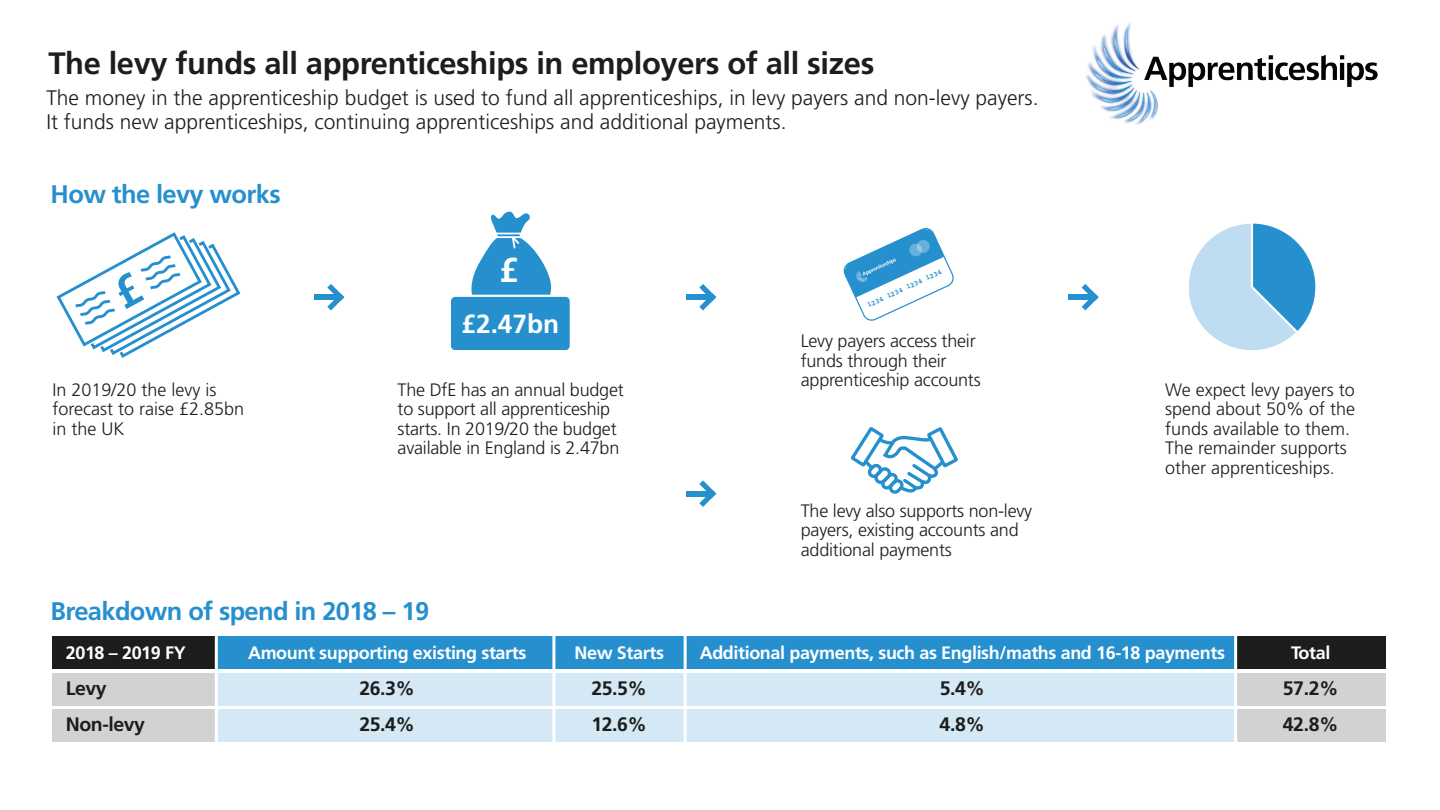
<style>
.page{position:relative;width:1440px;height:810px;background:#fff}
.page>*{position:absolute;margin:0;border:0;box-sizing:border-box;transform-origin:0 0}
.t1{font:700 44.47px "Frutiger";color:#2690ce}
.t2{font:700 34.5px "Frutiger";color:#fff}
.t3{font:700 30.9px "Frutiger";letter-spacing:-.01em;color:#1d1d1b}
.t4{font:700 26.25px "Frutiger";color:#fff}
.t5{font:700 25.5px "Frutiger";letter-spacing:-.025em;color:#2690ce}
.t6{font:300 21px/24px "Frutiger";color:#1d1d1b}
.t7{font:700 19.5px/36px "Frutiger";letter-spacing:-.02em;color:#1d1d1b}
.t8{font:300 18px/19.5px "Frutiger";letter-spacing:-.01em;color:#1d1d1b}
.t9{font:700 18px "Frutiger";letter-spacing:-.02em;color:#fff}
.t10{font:700 7.12px "Courier";color:#2690ce}
</style>
<div class="page">
<svg style="left:56px;top:232px;width:185px;height:126px"></svg>
<div style="left:314px;top:295px;width:24px;height:5px;background:#2690ce"></div>
<svg style="left:327px;top:284px;width:17px;height:26px"></svg>
<div style="left:686px;top:295px;width:24px;height:5px;background:#2690ce"></div>
<svg style="left:699px;top:284px;width:17px;height:26px"></svg>
<div style="left:686px;top:491px;width:24px;height:5px;background:#2690ce"></div>
<svg style="left:699px;top:480px;width:17px;height:27px"></svg>
<div style="left:1068px;top:295px;width:24px;height:5px;background:#2690ce"></div>
<svg style="left:1082px;top:284px;width:17px;height:26px"></svg>
<svg style="left:451px;top:211px;width:119px;height:140px"></svg>
<svg style="left:843px;top:228px;width:111px;height:93px"></svg>
<div style="left:183px;top:636px;width:1053px;height:33px;background:#2690ce"></div>
<div style="left:216px;top:673px;width:1020px;height:32px;background:#d4e9f5"></div>
<div style="left:216px;top:709px;width:1020px;height:33px;background:#d4e9f5"></div>
<div style="left:1236px;top:636px;width:150px;height:33px;background:#1d1d1b"></div>
<div style="left:1236px;top:673px;width:150px;height:32px;background:#d2d2d2"></div>
<div style="left:1236px;top:709px;width:150px;height:33px;background:#d2d2d2"></div>
<div style="left:52px;top:636px;width:164px;height:33px;background:#1d1d1b"></div>
<div style="left:52px;top:673px;width:164px;height:32px;background:#d2d2d2"></div>
<div style="left:52px;top:709px;width:164px;height:33px;background:#d2d2d2"></div>
<hr style="left:1234px;top:635px;width:3px;height:108px;background:#fff">
<hr style="left:684px;top:635px;width:3px;height:108px;background:#fff">
<hr style="left:552px;top:635px;width:3px;height:108px;background:#fff">
<hr style="left:215px;top:635px;width:3px;height:108px;background:#fff">
<svg style="left:850px;top:427px;width:108px;height:67px"></svg>
<div style="left:1187px;top:222px;width:129px;height:129px;background:#beddf0;border-radius:50%"></div>
<svg style="left:1250px;top:222px;width:66px;height:114px"></svg>
<img style="left:1086px;top:22px;width:292px;height:103px">
<h3 class="t3" style="left:48px;top:45px;width:828px">The levy funds all apprenticeships in employers of all sizes</h3>
<p class="t6" style="left:46px;top:86px;width:994px">The money in the apprenticeship budget is used to fund all apprenticeships, in levy payers and non-levy payers.<br>It funds new apprenticeships, continuing apprenticeships and additional payments.</p>
<h3 class="t5" style="left:51px;top:180px;width:232px">How the levy works</h3>
<h1 class="t1" style="left:111px;top:286px;width:54px;rotate:-29deg">£££££</h1>
<p class="t8" style="left:52px;top:380px;width:193px">In 2019/20 the levy is forecast to raise £2.85bn in the UK</p>
<h2 class="t2" style="left:499px;top:250px;width:21px">£</h2>
<h3 class="t4" style="left:462px;top:308px;width:99px">£2.47bn</h3>
<p class="t8" style="left:398px;top:380px;width:228px">The DfE has an annual budget to support all apprenticeship starts. In 2019/20 the budget available in England is 2.47bn</p>
<h3 class="t5" style="left:51px;top:596px;width:380px">Breakdown of spend in 2018 – 19</h3>
<p class="t9" style="left:66px;top:642px;width:121px">2018 – 2019 FY</p>
<p class="t7" style="left:66px;top:670px;width:81px">Levy<br>Non-levy</p>
<p class="t9" style="left:248px;top:642px;width:280px">Amount supporting existing starts</p>
<p class="t7" style="left:359px;top:670px;width:57px">26.3%<br>25.4%</p>
<p class="t9" style="left:575px;top:642px;width:91px">New Starts</p>
<p class="t7" style="left:591px;top:670px;width:57px">25.5%<br>12.6%</p>
<p class="t10" style="left:865px;top:300px;width:83px;rotate:-25deg">1234 1234 1234 1234</p>
<p class="t8" style="left:801px;top:331px;width:181px">Levy payers access their funds through their apprenticeship accounts</p>
<p class="t8" style="left:801px;top:501px;width:233px">The levy also supports non-levy payers, existing accounts and additional payments</p>
<p class="t8" style="left:1165px;top:380px;width:192px">We expect levy payers to spend about 50% of the funds available to them.<br>The remainder supports other apprenticeships.</p>
<p class="t9" style="left:700px;top:642px;width:527px">Additional payments, such as English/maths and 16-18 payments</p>
<p class="t7" style="left:940px;top:670px;width:47px">5.4%<br>4.8%</p>
<p class="t9" style="left:1291px;top:642px;width:41px">Total</p>
<p class="t7" style="left:1283px;top:670px;width:57px">57.2%<br>42.8%</p>
</div>
